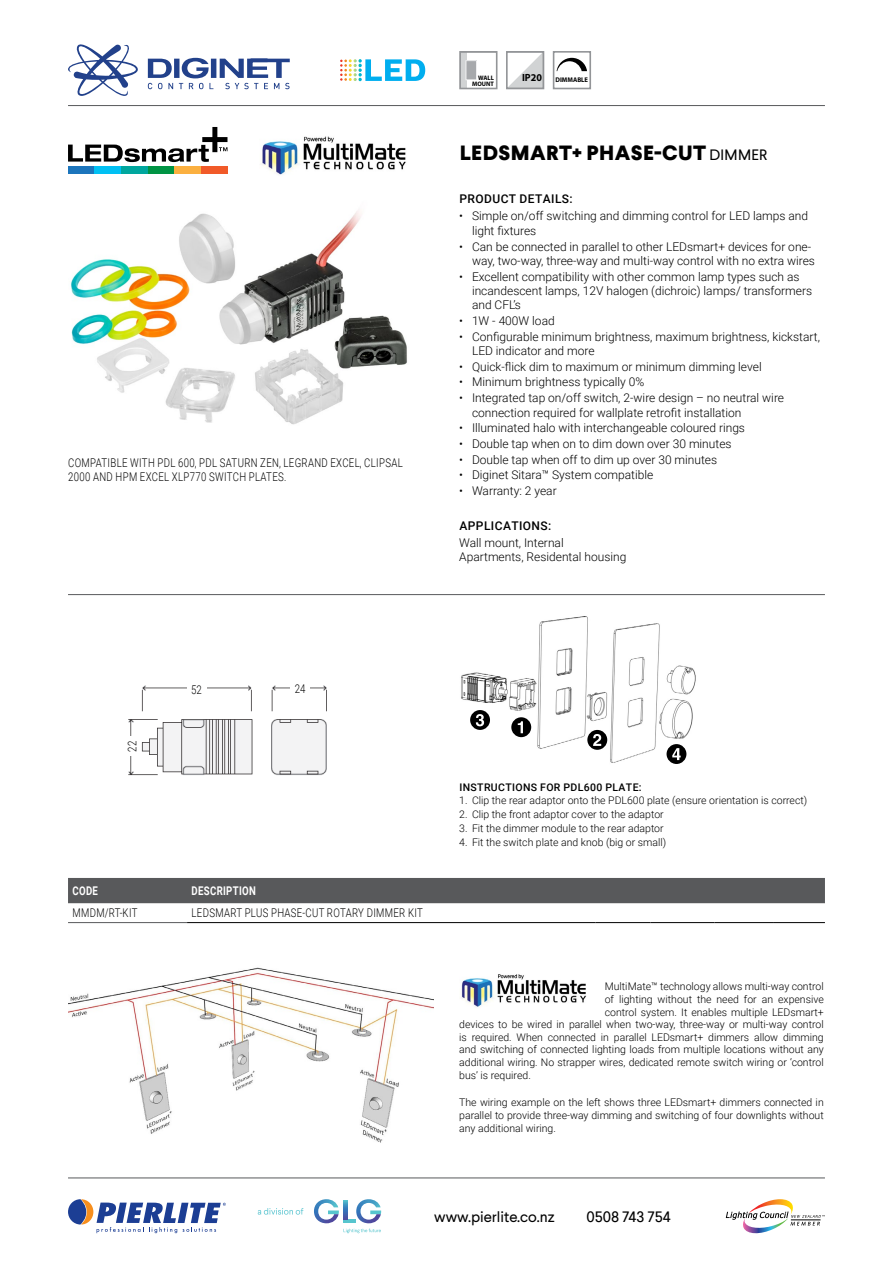
<style>
.page{position:relative;width:893px;height:1263px;background:#fff}
.page>*{position:absolute;margin:0;border:0;box-sizing:border-box;transform-origin:0 0}
.t1{font:800 21px "Larsseit";letter-spacing:.02em;color:#000}
.t2{font:15px "Larsseit";color:#000}
.t3{font:300 12px/14.4px "Roboto";color:#000}
.t4{font:300 12px/14.4px "Roboto";letter-spacing:.035em;color:#000;scale:.8 1}
.t5{font:500 12px "Roboto";letter-spacing:.035em;color:#000}
.t6{font:700 12px "Roboto";letter-spacing:.035em;color:#fff;scale:.8 1}
.t7{font:300 12px "Roboto";color:#000;scale:.8 1}
.t8{font:300 10.5px/12.6px "Roboto";color:#000;text-align:justify}
.t9{font:500 10.5px "Roboto";letter-spacing:.035em;color:#000}
.t10{font:700 10.35px "Myriad Pro";color:#000}
.t11{font:700 6.75px "Myriad Pro";color:#000}
.t12{font:700 6.45px "Myriad Pro";color:#000}
.s1{font-weight:400;font-size:15px}
</style>
<div class="page">
<div style="left:68px;top:167px;width:27px;height:7px;background:#1c75bc"></div>
<div style="left:95px;top:167px;width:26px;height:7px;background:#00c0f3"></div>
<div style="left:121px;top:167px;width:27px;height:7px;background:#00a79e"></div>
<div style="left:148px;top:167px;width:26px;height:7px;background:#009444"></div>
<div style="left:174px;top:167px;width:27px;height:7px;background:#fbb040"></div>
<div style="left:201px;top:167px;width:26px;height:7px;background:#f15a29"></div>
<svg style="left:68px;top:127px;width:159px;height:35px"></svg>
<img style="left:71px;top:211px;width:336px;height:214px">
<img style="left:261px;top:136px;width:145px;height:39px">
<div style="left:459px;top:51px;width:38px;height:38px;border:2px solid #939598"></div>
<svg style="left:460px;top:52px;width:37px;height:36px"></svg>
<svg style="left:509px;top:54px;width:32px;height:32px"></svg>
<div style="left:506px;top:51px;width:38px;height:38px;border:2px solid #939598"></div>
<svg style="left:148px;top:58px;width:142px;height:31px"></svg>
<svg style="left:68px;top:44px;width:70px;height:52px"></svg>
<div style="left:553px;top:51px;width:38px;height:38px;border:2px solid #939598"></div>
<svg style="left:557px;top:58px;width:30px;height:13px"></svg>
<div style="left:68px;top:878px;width:757px;height:26px;background:#58595b"></div>
<hr style="left:68px;top:922px;width:119px;height:1px;background:#58595b">
<hr style="left:187px;top:922px;width:408px;height:1px;background:#000">
<hr style="left:595px;top:922px;width:56px;height:1px;background:#000">
<hr style="left:651px;top:922px;width:63px;height:1px;background:#000">
<hr style="left:714px;top:922px;width:60px;height:1px;background:#000">
<hr style="left:774px;top:922px;width:51px;height:1px;background:#000">
<img style="left:128px;top:685px;width:125px;height:91px">
<div style="left:123px;top:736px;width:18px;height:20px;background:#fff"></div>
<div style="left:187px;top:681px;width:19px;height:17px;background:#fff"></div>
<img style="left:271px;top:685px;width:56px;height:90px">
<img style="left:461px;top:616px;width:235px;height:148px">
<div style="left:511px;top:717px;width:20px;height:20px;background:#000;border-radius:50%"></div>
<svg style="left:518px;top:721px;width:5px;height:12px"></svg>
<div style="left:470px;top:710px;width:20px;height:20px;background:#000;border-radius:50%"></div>
<svg style="left:476px;top:714px;width:8px;height:12px"></svg>
<div style="left:587px;top:730px;width:20px;height:20px;background:#000;border-radius:50%"></div>
<svg style="left:593px;top:734px;width:8px;height:12px"></svg>
<div style="left:667px;top:744px;width:19px;height:20px;background:#000;border-radius:50%"></div>
<svg style="left:672px;top:748px;width:9px;height:12px"></svg>
<div style="left:290px;top:680px;width:20px;height:17px;background:#fff"></div>
<img style="left:461px;top:974px;width:125px;height:33px">
<img style="left:68px;top:967px;width:365px;height:176px">
<svg style="left:726px;top:1199px;width:99px;height:35px"></svg>
<hr style="left:791px;top:1219px;width:30px;height:1px;background:#000">
<svg style="left:314px;top:1199px;width:67px;height:34px"></svg>
<svg style="left:258px;top:1208px;width:45px;height:6px"></svg>
<svg style="left:68px;top:1199px;width:158px;height:34px"></svg>
<svg style="left:340px;top:59px;width:85px;height:22px"></svg>
<hr style="left:68px;top:1177px;width:757px;height:1px;background:#58595b">
<hr style="left:68px;top:105px;width:757px;height:1px;background:#58595b">
<hr style="left:68px;top:594px;width:757px;height:1px;background:#58595b">
<p class="t4" style="left:68px;top:455px;width:420px">COMPATIBLE WITH PDL 600, PDL SATURN ZEN, LEGRAND EXCEL, CLIPSAL<br>2000 AND HPM EXCEL XLP770 SWITCH PLATES.</p>
<p class="t12" style="left:478px;top:73px;width:17px">WALL</p>
<p class="t10" style="left:522px;top:71px;width:21px">IP20</p>
<p class="t11" style="left:555px;top:75px;width:34px">DIMMABLE</p>
<p class="t12" style="left:472px;top:80px;width:23px">MOUNT</p>
<h1 class="t1" style="left:460px;top:138px;width:309px">LEDSMART+ PHASE-CUT <span class="s1">DIMMER</span></h1>
<p class="t5" style="left:459px;top:190px;width:115px">PRODUCT DETAILS:</p>
<p class="t3" style="left:472px;top:208px;width:338px;text-indent:-13px">• Simple on/off switching and dimming control for LED lamps and light fixtures</p>
<p class="t3" style="left:472px;top:239px;width:345px;text-indent:-13px">• Can be connected in parallel to other LEDsmart+ devices for one&shy;way, two-way, three-way and multi-way control with no extra wires</p>
<p class="t3" style="left:472px;top:269px;width:342px;text-indent:-13px">• Excellent compatibility with other common lamp types such as incandescent lamps, 12V halogen (dichroic) lamps/ transformers and CFL’s</p>
<p class="t3" style="left:459px;top:313px;width:97px">• 1W - 400W load</p>
<p class="t3" style="left:472px;top:329px;width:349px;text-indent:-13px">• Configurable minimum brightness, maximum brightness, kickstart,<br>LED indicator and more</p>
<p class="t3" style="left:459px;top:359px;width:304px">• Quick-flick dim to maximum or minimum dimming level</p>
<p class="t3" style="left:459px;top:375px;width:187px">• Minimum brightness typically 0%</p>
<p class="t3" style="left:472px;top:390px;width:314px;text-indent:-13px">• Integrated tap on/off switch, 2-wire design – no neutral wire connection required for wallplate retrofit installation</p>
<p class="t3" style="left:459px;top:420px;width:287px">• Illuminated halo with interchangeable coloured rings</p>
<p class="t3" style="left:459px;top:436px;width:274px">• Double tap when on to dim down over 30 minutes</p>
<p class="t3" style="left:459px;top:452px;width:259px">• Double tap when off to dim up over 30 minutes</p>
<p class="t3" style="left:459px;top:467px;width:196px">• Diginet Sitara™ System compatible</p>
<p class="t3" style="left:459px;top:483px;width:99px">• Warranty: 2 year</p>
<p class="t5" style="left:459px;top:517px;width:93px">APPLICATIONS:</p>
<p class="t3" style="left:459px;top:535px;width:169px">Wall mount, Internal<br>Apartments, Residental housing</p>
<p class="t7" style="left:124px;top:752px;width:15px;rotate:-90deg">22</p>
<p class="t7" style="left:191px;top:681px;width:15px">52</p>
<p class="t7" style="left:295px;top:680px;width:15px">24</p>
<p class="t6" style="left:72px;top:882px;width:33px">CODE</p>
<p class="t6" style="left:192px;top:882px;width:82px">DESCRIPTION</p>
<p class="t4" style="left:72px;top:905px;width:83px">MMDM/RT-KIT</p>
<p class="t4" style="left:192px;top:905px;width:291px">LEDSMART PLUS PHASE-CUT ROTARY DIMMER KIT</p>
<p class="t9" style="left:459px;top:779px;width:184px">INSTRUCTIONS FOR PDL600 PLATE:</p>
<p class="t8" style="left:459px;top:794px;width:350px">1. Clip the rear adaptor onto the PDL600 plate (ensure orientation is correct)</p>
<p class="t8" style="left:459px;top:808px;width:206px">2. Clip the front adaptor cover to the adaptor</p>
<p class="t8" style="left:459px;top:822px;width:206px">3. Fit the dimmer module to the rear adaptor</p>
<p class="t8" style="left:459px;top:836px;width:209px">4. Fit the switch plate and knob (big or small)</p>
<p class="t8" style="left:605px;top:980px;width:220px">MultiMate™ technology allows multi-way control</p>
<p class="t8" style="left:605px;top:992px;width:221px">of lighting without the need for an expensive</p>
<p class="t8" style="left:605px;top:1005px;width:220px">control system. It enables multiple LEDsmart+</p>
<p class="t8" style="left:459px;top:1018px;width:366px">devices to be wired in parallel when two-way, three-way or multi-way control</p>
<p class="t8" style="left:459px;top:1030px;width:366px">is required. When connected in parallel LEDsmart+ dimmers allow dimming</p>
<p class="t8" style="left:459px;top:1043px;width:366px">and switching of connected lighting loads from multiple locations without any</p>
<p class="t8" style="left:459px;top:1055px;width:366px">additional wiring. No strapper wires, dedicated remote switch wiring or ‘control</p>
<p class="t8" style="left:459px;top:1068px;width:73px">bus’ is required.</p>
<p class="t8" style="left:459px;top:1096px;width:366px">The wiring example on the left shows three LEDsmart+ dimmers connected in parallel to provide three-way dimming and switching of four downlights without any additional wiring.</p>
<p class="t2" style="left:434px;top:1207px;width:122px">www.pierlite.co.nz</p>
<p class="t2" style="left:586px;top:1207px;width:86px">0508 743 754</p>
</div>
